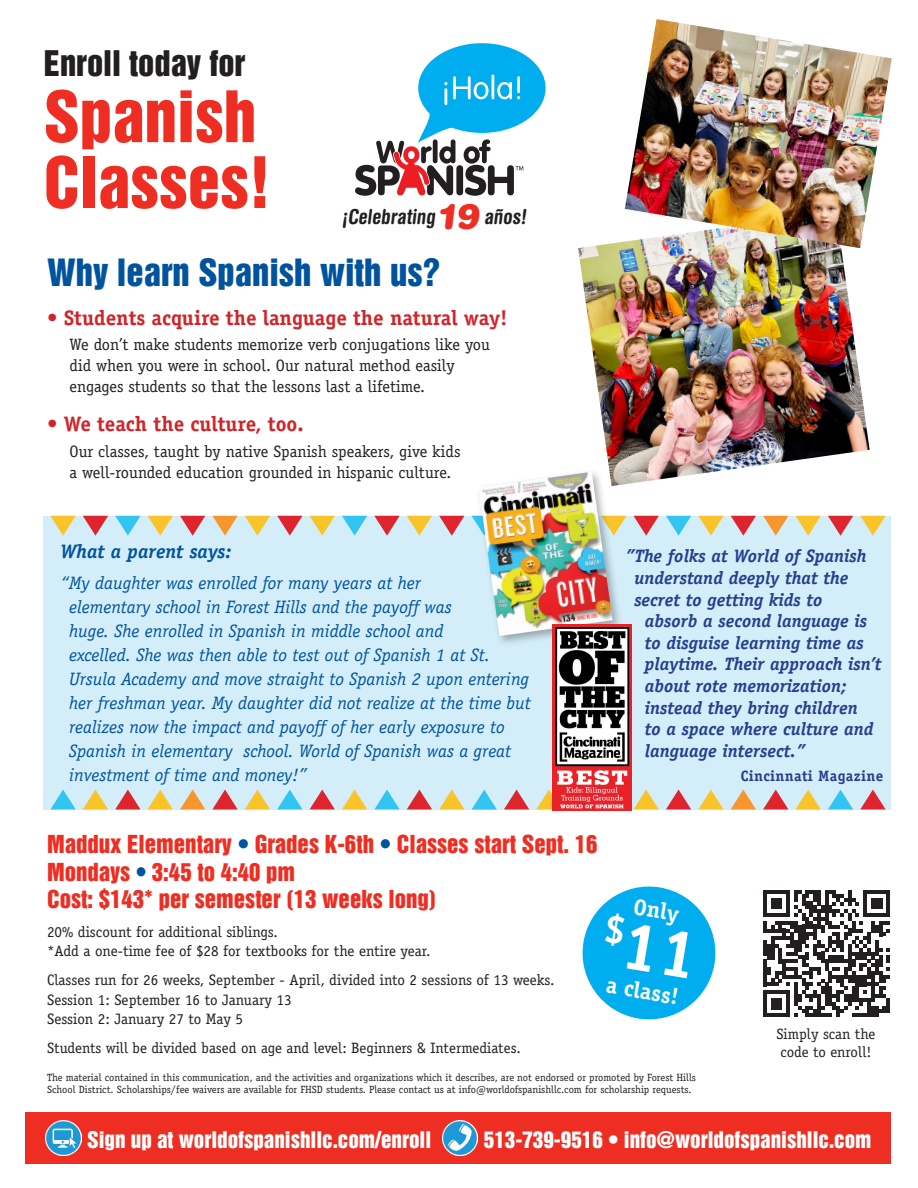
<style>
.page{position:relative;width:918px;height:1188px;background:#fff}
.page>*{position:absolute;margin:0;border:0;box-sizing:border-box;transform-origin:0 0}
.t1{font:64.8px/65.8px "Helvetica Inserat";color:#ee2e22}
.t2{font:34.5px "Helvetica Inserat";color:#01539e}
.t3{font:32.4px "Helvetica Inserat";color:#231f20}
.t4{font:700 22.8px "Officina Serif Std";color:#fff}
.t5{font:22.65px/27.3px "Helvetica Inserat";color:#ee2e22}
.t6{font:21px "Helvetica Inserat";color:#fff}
.t7{font:700 21px "Officina Serif Std";color:#d1232a}
.t8{font:700 condensed 20.7px "Helvetica Rounded";color:#231f20}
.body{font:italic 700 19.5px "Officina Serif Std";color:#01539e}
.body-2{font:italic 18px/24px "Officina Serif Std";color:#01539e}
.t9{font:italic 700 18px "Officina Serif Std";color:#253f8e}
.body-3{font:16.5px/21px "Officina Serif Std";color:#231f20}
.body-4{font:15.15px/19.6px "Officina Serif Std";color:#231f20}
.body-5{font:15px/18px "Officina Serif Std";color:#231f20}
.t10{font:700 15px "Officina Serif Std";letter-spacing:.025em;color:#253f8e}
.body-6{font:10.5px/12px "Officina Serif Std";color:#231f20}
.s1{font-weight:900;font-stretch:normal;font-size:35.4px;color:#ee2e22}
.s2{color:#01539e}
</style>
<div class="page">
<img style="left:578px;top:241px;width:292px;height:244px">
<div style="left:44px;top:516px;width:847px;height:294px;background:#d3eef8"></div>
<div style="left:25px;top:1112px;width:865px;height:52px;background:#ee2e22"></div>
<img style="left:46px;top:1120px;width:35px;height:36px">
<img style="left:443px;top:1120px;width:35px;height:36px">
<svg style="left:634px;top:516px;width:25px;height:20px"></svg>
<svg style="left:439px;top:516px;width:25px;height:20px"></svg>
<svg style="left:407px;top:516px;width:25px;height:20px"></svg>
<svg style="left:374px;top:516px;width:26px;height:20px"></svg>
<svg style="left:342px;top:516px;width:25px;height:20px"></svg>
<svg style="left:310px;top:516px;width:25px;height:20px"></svg>
<svg style="left:277px;top:516px;width:26px;height:20px"></svg>
<svg style="left:245px;top:516px;width:25px;height:20px"></svg>
<svg style="left:212px;top:516px;width:26px;height:20px"></svg>
<svg style="left:180px;top:516px;width:25px;height:20px"></svg>
<svg style="left:148px;top:516px;width:25px;height:20px"></svg>
<svg style="left:115px;top:516px;width:26px;height:20px"></svg>
<svg style="left:860px;top:516px;width:26px;height:20px"></svg>
<svg style="left:828px;top:516px;width:25px;height:20px"></svg>
<svg style="left:795px;top:516px;width:26px;height:20px"></svg>
<svg style="left:763px;top:516px;width:25px;height:20px"></svg>
<svg style="left:731px;top:516px;width:25px;height:20px"></svg>
<svg style="left:698px;top:516px;width:26px;height:20px"></svg>
<svg style="left:666px;top:516px;width:25px;height:20px"></svg>
<svg style="left:83px;top:516px;width:25px;height:20px"></svg>
<svg style="left:50px;top:516px;width:26px;height:20px"></svg>
<svg style="left:310px;top:790px;width:25px;height:19px"></svg>
<svg style="left:342px;top:790px;width:25px;height:19px"></svg>
<svg style="left:374px;top:790px;width:26px;height:19px"></svg>
<svg style="left:407px;top:790px;width:25px;height:19px"></svg>
<svg style="left:439px;top:790px;width:25px;height:19px"></svg>
<svg style="left:472px;top:790px;width:25px;height:20px"></svg>
<svg style="left:504px;top:790px;width:25px;height:19px"></svg>
<svg style="left:536px;top:790px;width:17px;height:19px"></svg>
<svg style="left:634px;top:790px;width:25px;height:19px"></svg>
<svg style="left:666px;top:790px;width:25px;height:19px"></svg>
<svg style="left:698px;top:790px;width:26px;height:19px"></svg>
<svg style="left:731px;top:790px;width:25px;height:19px"></svg>
<svg style="left:763px;top:790px;width:25px;height:19px"></svg>
<svg style="left:796px;top:790px;width:25px;height:19px"></svg>
<svg style="left:828px;top:790px;width:25px;height:19px"></svg>
<svg style="left:50px;top:790px;width:26px;height:19px"></svg>
<svg style="left:83px;top:790px;width:25px;height:19px"></svg>
<svg style="left:115px;top:790px;width:25px;height:19px"></svg>
<svg style="left:148px;top:790px;width:25px;height:19px"></svg>
<svg style="left:180px;top:790px;width:25px;height:19px"></svg>
<svg style="left:212px;top:790px;width:26px;height:19px"></svg>
<svg style="left:245px;top:790px;width:25px;height:19px"></svg>
<svg style="left:277px;top:790px;width:25px;height:19px"></svg>
<svg style="left:860px;top:790px;width:26px;height:19px"></svg>
<svg style="left:355px;top:43px;width:191px;height:153px"></svg>
<div style="left:475px;top:468px;width:149px;height:179px;background:#231f20;opacity:.35"></div>
<img style="left:479px;top:472px;width:134px;height:164px">
<img style="left:553px;top:624px;width:78px;height:186px">
<svg style="left:763px;top:890px;width:127px;height:127px"></svg>
<img style="left:625px;top:19px;width:267px;height:229px">
<svg style="left:582px;top:886px;width:134px;height:134px"></svg>
<p class="t3" style="left:44px;top:44px;width:203px">Enroll today for</p>
<p class="t1" style="left:44px;top:85px;width:228px">Spanish<br>Classes!</p>
<p class="t8" style="left:342px;top:204px;width:189px">¡Celebrating<span class="s1">19</span>años!</p>
<p class="t2" style="left:47px;top:252px;width:394px">Why learn Spanish with us?</p>
<p class="t7" style="left:47px;top:305px;width:462px">• Students acquire the language the natural way!</p>
<p class="body-3" style="left:70px;top:334px;width:422px">We don’t make students memorize verb conjugations like you did when you were in school. Our natural method easily engages students so that the lessons last a lifetime.</p>
<p class="t7" style="left:47px;top:411px;width:258px">• We teach the culture, too.</p>
<p class="body-3" style="left:70px;top:441px;width:392px">Our classes, taught by native Spanish speakers, give kids a well-rounded education grounded in hispanic culture.</p>
<p class="body" style="left:60px;top:539px;width:173px">What a parent says:</p>
<p class="body-2" style="left:69px;top:571px;width:463px;text-indent:-9px">“My daughter was enrolled for many years at her<br>elementary school in Forest Hills and the payoff was<br>huge. She enrolled in Spanish in middle school and<br>excelled. She was then able to test out of Spanish 1 at St.<br>Ursula Academy and move straight to Spanish 2 upon entering her freshman year. My daughter did not realize at the time but realizes now the impact and payoff of her early exposure to Spanish in elementary school. World of Spanish was a great investment of time and money!”</p>
<p class="t9" style="left:625px;top:546px;width:243px">”The folks at World of Spanish</p>
<p class="t9" style="left:634px;top:567px;width:216px">understand deeply that the</p>
<p class="t9" style="left:634px;top:589px;width:190px">secret to getting kids to</p>
<p class="t9" style="left:645px;top:610px;width:224px">absorb a second language is</p>
<p class="t9" style="left:645px;top:632px;width:220px">to disguise learning time as</p>
<p class="t9" style="left:645px;top:654px;width:238px">playtime. Their approach isn’t</p>
<p class="t9" style="left:645px;top:675px;width:203px">about rote memorization;</p>
<p class="t9" style="left:645px;top:697px;width:214px">instead they bring children</p>
<p class="t9" style="left:645px;top:718px;width:230px">to a space where culture and</p>
<p class="t9" style="left:645px;top:740px;width:162px">language intersect.”</p>
<p class="t10" style="left:741px;top:766px;width:144px">Cincinnati Magazine</p>
<p class="t5" style="left:47px;top:831px;width:552px">Maddux Elementary <span class="s2">•</span> Grades K-6th <span class="s2">•</span> Classes start Sept. 16<br>Mondays <span class="s2">•</span> 3:45 to 4:40 pm</p>
<p class="t5" style="left:47px;top:886px;width:391px">Cost: $143* per semester (13 weeks long)</p>
<p class="body-4" style="left:47px;top:922px;width:385px">20% discount for additional siblings.<br>*Add a one-time fee of $28 for textbooks for the entire year.</p>
<p class="body-4" style="left:47px;top:970px;width:509px">Classes run for 26 weeks, September - April, divided into 2 sessions of 13 weeks.<br>Session 1: September 16 to January 13<br>Session 2: January 27 to May 5</p>
<p class="body-5" style="left:47px;top:1039px;width:475px">Students will be divided based on age and level: Beginners &amp; Intermediates.</p>
<p class="t4" style="left:636px;top:892px;width:47px;rotate:9deg">Only</p>
<p class="t4" style="left:609px;top:971px;width:75px;rotate:9deg">a class!</p>
<p class="body-5" style="left:776px;top:1025px;width:101px">Simply scan the code to enroll!</p>
<p class="body-6" style="left:47px;top:1072px;width:650px">The material contained in this communication, and the activities and organizations which it describes, are not endorsed or promoted by Forest Hills<br>School District. Scholarships/fee waivers are available for FHSD students. Please contact us at info@worldofspanishllc.com for scholarship requests.</p>
<p class="t6" style="left:87px;top:1127px;width:346px">Sign up at worldofspanishllc.com/enroll</p>
<p class="t6" style="left:484px;top:1127px;width:389px">513-739-9516 • info@worldofspanishllc.com</p>
</div>
